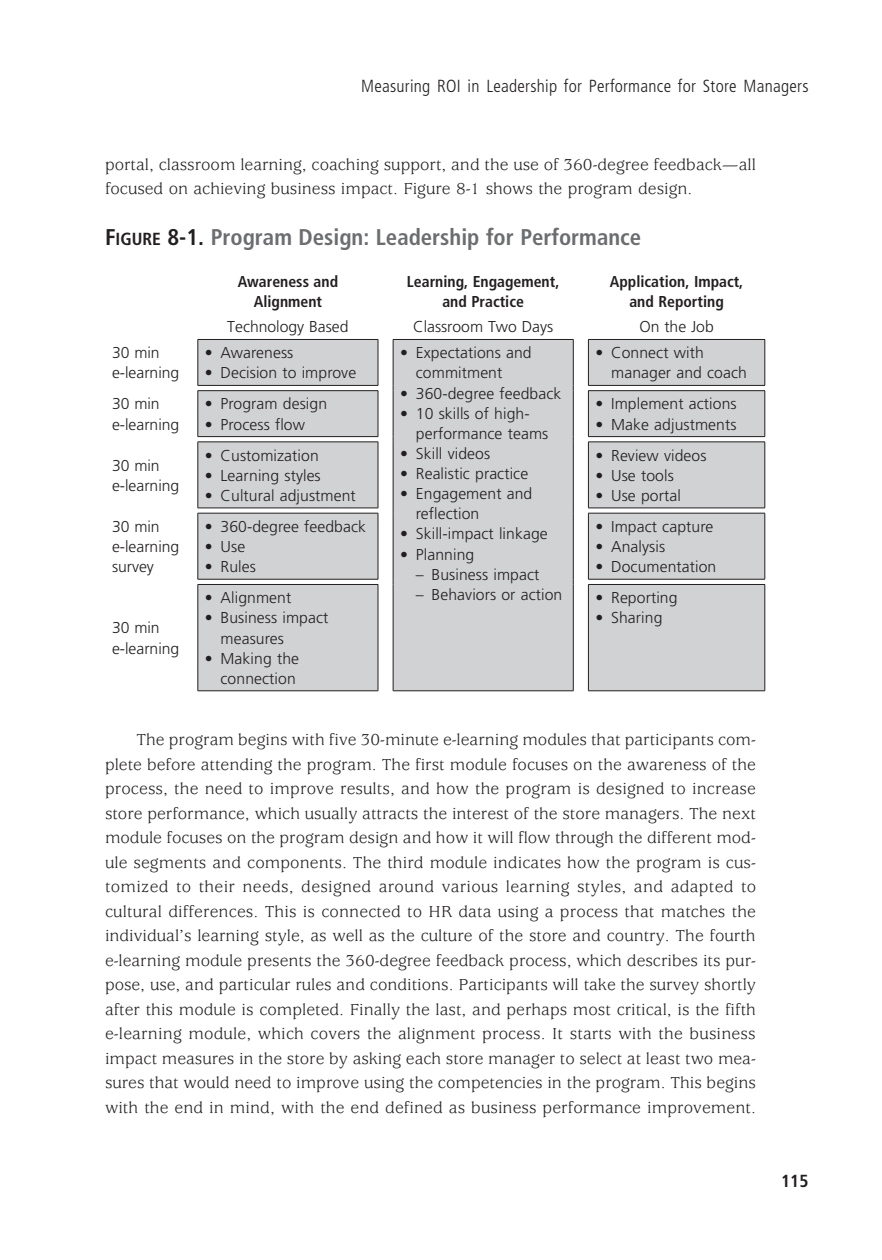
<style>
.page{position:relative;width:882px;height:1260px;background:#fff}
.page>*{position:absolute;margin:0;border:0;box-sizing:border-box;transform-origin:0 0}
.title_fig___tbl{font:700 condensed 22.75px "Frutiger";color:#6c6d70}
.tx{font:17.5px/24.5px "Usherwood";letter-spacing:.005em;color:#231f20;text-align:justify}
.txf{font:17.5px/24.5px "Usherwood";color:#231f20}
.RH{font:300 condensed 17.5px "Frutiger";letter-spacing:.015em;color:#231f20}
.Folio{font:700 condensed 17.5px "Frutiger";color:#231f20}
.table_txt{font:300 15.75px/20.1px "Frutiger";letter-spacing:.005em;color:#231f20}
.table_txt_centered{font:700 condensed 15.75px/20.1px "Frutiger";color:#231f20;text-align:center}
.table_txt_centered-2{font:300 15.75px "Frutiger";color:#231f20}
.s1{color:#231f20}
.s2{font-size:17.5px;color:#231f20}
</style>
<div class="page">
<svg style="left:198px;top:339px;width:567px;height:352px;background:#d3d4d5"></svg>
<hr style="left:198px;top:339px;width:180px;height:1px;background:#231f20">
<hr style="left:198px;top:340px;width:1px;height:45px;background:#231f20">
<hr style="left:378px;top:340px;width:1px;height:45px;background:#231f20">
<hr style="left:198px;top:385px;width:180px;height:1px;background:#231f20">
<hr style="left:198px;top:390px;width:180px;height:1px;background:#231f20">
<hr style="left:198px;top:391px;width:1px;height:45px;background:#231f20">
<hr style="left:378px;top:391px;width:1px;height:45px;background:#231f20">
<hr style="left:198px;top:436px;width:180px;height:1px;background:#231f20">
<hr style="left:198px;top:442px;width:180px;height:1px;background:#231f20">
<hr style="left:198px;top:442px;width:1px;height:66px;background:#231f20">
<hr style="left:378px;top:442px;width:1px;height:66px;background:#231f20">
<hr style="left:198px;top:508px;width:180px;height:1px;background:#231f20">
<hr style="left:198px;top:513px;width:180px;height:1px;background:#231f20">
<hr style="left:198px;top:513px;width:1px;height:66px;background:#231f20">
<hr style="left:378px;top:513px;width:1px;height:66px;background:#231f20">
<hr style="left:198px;top:579px;width:180px;height:1px;background:#231f20">
<hr style="left:588px;top:579px;width:177px;height:1px;background:#231f20">
<hr style="left:198px;top:584px;width:180px;height:1px;background:#231f20">
<hr style="left:198px;top:585px;width:1px;height:106px;background:#231f20">
<hr style="left:378px;top:585px;width:1px;height:106px;background:#231f20">
<hr style="left:198px;top:690px;width:180px;height:1px;background:#231f20">
<hr style="left:588px;top:690px;width:177px;height:1px;background:#231f20">
<hr style="left:393px;top:339px;width:181px;height:1px;background:#231f20">
<hr style="left:588px;top:339px;width:177px;height:1px;background:#231f20">
<hr style="left:588px;top:340px;width:1px;height:45px;background:#231f20">
<hr style="left:765px;top:340px;width:1px;height:45px;background:#231f20">
<hr style="left:588px;top:385px;width:177px;height:1px;background:#231f20">
<hr style="left:588px;top:390px;width:177px;height:1px;background:#231f20">
<hr style="left:588px;top:391px;width:1px;height:45px;background:#231f20">
<hr style="left:765px;top:391px;width:1px;height:45px;background:#231f20">
<hr style="left:588px;top:436px;width:177px;height:1px;background:#231f20">
<hr style="left:588px;top:442px;width:177px;height:1px;background:#231f20">
<hr style="left:588px;top:442px;width:1px;height:66px;background:#231f20">
<hr style="left:765px;top:442px;width:1px;height:66px;background:#231f20">
<hr style="left:588px;top:508px;width:177px;height:1px;background:#231f20">
<hr style="left:588px;top:513px;width:177px;height:1px;background:#231f20">
<hr style="left:588px;top:513px;width:1px;height:66px;background:#231f20">
<hr style="left:765px;top:513px;width:1px;height:66px;background:#231f20">
<hr style="left:588px;top:584px;width:177px;height:1px;background:#231f20">
<hr style="left:588px;top:585px;width:1px;height:106px;background:#231f20">
<hr style="left:765px;top:585px;width:1px;height:106px;background:#231f20">
<hr style="left:393px;top:340px;width:1px;height:45px;background:#231f20">
<hr style="left:573px;top:340px;width:1px;height:45px;background:#231f20">
<hr style="left:393px;top:391px;width:1px;height:46px;background:#231f20">
<hr style="left:573px;top:391px;width:1px;height:46px;background:#231f20">
<hr style="left:393px;top:442px;width:1px;height:66px;background:#231f20">
<hr style="left:573px;top:442px;width:1px;height:66px;background:#231f20">
<hr style="left:393px;top:513px;width:1px;height:66px;background:#231f20">
<hr style="left:573px;top:513px;width:1px;height:66px;background:#231f20">
<hr style="left:393px;top:584px;width:1px;height:107px;background:#231f20">
<hr style="left:573px;top:584px;width:1px;height:107px;background:#231f20">
<hr style="left:393px;top:690px;width:181px;height:1px;background:#231f20">
<p class="RH" style="left:361px;top:76px;width:449px">Measuring ROI in Leadership for Performance for Store Managers</p>
<p class="txf" style="left:105px;top:153px;width:653px">portal, classroom learning, coaching support, and the use of 360-degree feedback—all focused on achieving business impact. Figure 8-1 shows the program design.</p>
<p class="title_fig___tbl" style="left:105px;top:223px;width:538px"><span class="s1">F</span><span class="s2">IGURE</span> <span class="s1">8-1.</span> Program Design: Leadership for Performance</p>
<p class="table_txt_centered" style="left:238px;top:271px;width:102px">Awareness and<br>Alignment</p>
<p class="table_txt_centered" style="left:407px;top:271px;width:154px">Learning, Engagement, and Practice</p>
<p class="table_txt_centered" style="left:610px;top:271px;width:135px">Application, Impact, and Reporting</p>
<p class="table_txt_centered-2" style="left:227px;top:318px;width:123px">Technology Based</p>
<p class="table_txt_centered-2" style="left:413px;top:318px;width:142px">Classroom Two Days</p>
<p class="table_txt_centered-2" style="left:639px;top:318px;width:76px">On the Job</p>
<p class="table_txt" style="left:112px;top:343px;width:69px">30 min e-learning</p>
<p class="table_txt" style="left:205px;top:343px;width:90px">• Awareness</p>
<p class="table_txt" style="left:416px;top:343px;width:117px;text-indent:-16px">• Expectations and commitment</p>
<p class="table_txt" style="left:400px;top:383px;width:163px">• 360-degree feedback</p>
<p class="table_txt" style="left:416px;top:403px;width:134px;text-indent:-16px">• 10 skills of high&shy;performance teams</p>
<p class="table_txt" style="left:400px;top:444px;width:92px">• Skill videos</p>
<p class="table_txt" style="left:400px;top:464px;width:130px">• Realistic practice</p>
<p class="table_txt" style="left:416px;top:484px;width:118px;text-indent:-16px">• Engagement and reflection</p>
<p class="table_txt" style="left:400px;top:524px;width:149px">• Skill-impact linkage</p>
<p class="table_txt" style="left:400px;top:544px;width:76px">• Planning</p>
<p class="table_txt" style="left:416px;top:564px;width:125px">– Business impact</p>
<p class="table_txt" style="left:416px;top:585px;width:148px">– Behaviors or action</p>
<p class="table_txt" style="left:611px;top:343px;width:137px;text-indent:-16px">• Connect with manager and coach</p>
<p class="table_txt" style="left:205px;top:363px;width:153px">• Decision to improve</p>
<p class="table_txt" style="left:112px;top:394px;width:69px">30 min e-learning</p>
<p class="table_txt" style="left:205px;top:394px;width:124px">• Program design</p>
<p class="table_txt" style="left:595px;top:394px;width:143px">• Implement actions</p>
<p class="table_txt" style="left:595px;top:414px;width:143px">• Make adjustments</p>
<p class="table_txt" style="left:205px;top:414px;width:102px">• Process flow</p>
<p class="table_txt" style="left:595px;top:445px;width:113px">• Review videos</p>
<p class="table_txt" style="left:595px;top:466px;width:80px">• Use tools</p>
<p class="table_txt" style="left:595px;top:486px;width:87px">• Use portal</p>
<p class="table_txt" style="left:205px;top:445px;width:115px">• Customization</p>
<p class="table_txt" style="left:205px;top:466px;width:117px">• Learning styles</p>
<p class="table_txt" style="left:205px;top:486px;width:153px">• Cultural adjustment</p>
<p class="table_txt" style="left:112px;top:455px;width:69px">30 min e-learning</p>
<p class="table_txt" style="left:112px;top:517px;width:69px">30 min e-learning survey</p>
<p class="table_txt" style="left:205px;top:517px;width:163px">• 360-degree feedback</p>
<p class="table_txt" style="left:595px;top:517px;width:119px">• Impact capture</p>
<p class="table_txt" style="left:595px;top:537px;width:71px">• Analysis</p>
<p class="table_txt" style="left:595px;top:557px;width:122px">• Documentation</p>
<p class="table_txt" style="left:205px;top:537px;width:42px">• Use</p>
<p class="table_txt" style="left:205px;top:557px;width:53px">• Rules</p>
<p class="table_txt" style="left:205px;top:588px;width:88px">• Alignment</p>
<p class="table_txt" style="left:221px;top:608px;width:109px;text-indent:-16px">• Business impact measures</p>
<p class="table_txt" style="left:205px;top:648px;width:96px;text-align:right">• Making the connection</p>
<p class="table_txt" style="left:595px;top:588px;width:84px">• Reporting</p>
<p class="table_txt" style="left:595px;top:608px;width:69px">• Sharing</p>
<p class="table_txt" style="left:112px;top:618px;width:69px">30 min e-learning</p>
<p class="tx" style="left:105px;top:728px;width:653px;text-indent:32px">The program begins with five 30-minute e-learning modules that participants com&shy;plete before attending the program. The first module focuses on the awareness of the process, the need to improve results, and how the program is designed to increase store performance, which usually attracts the interest of the store managers. The next module focuses on the program design and how it will flow through the different mod&shy;ule segments and components. The third module indicates how the program is cus&shy;tomized to their needs, designed around various learning styles, and adapted to cultural differences. This is connected to HR data using a process that matches the individual’s learning style, as well as the culture of the store and country. The fourth e-learning module presents the 360-degree feedback process, which describes its pur&shy;pose, use, and particular rules and conditions. Participants will take the survey shortly after this module is completed. Finally the last, and perhaps most critical, is the fifth e-learning module, which covers the alignment process. It starts with the business impact measures in the store by asking each store manager to select at least two mea&shy;sures that would need to improve using the competencies in the program. This begins with the end in mind, with the end defined as business performance improvement.</p>
<p class="Folio" style="left:781px;top:1170px;width:29px">115</p>
</div>
